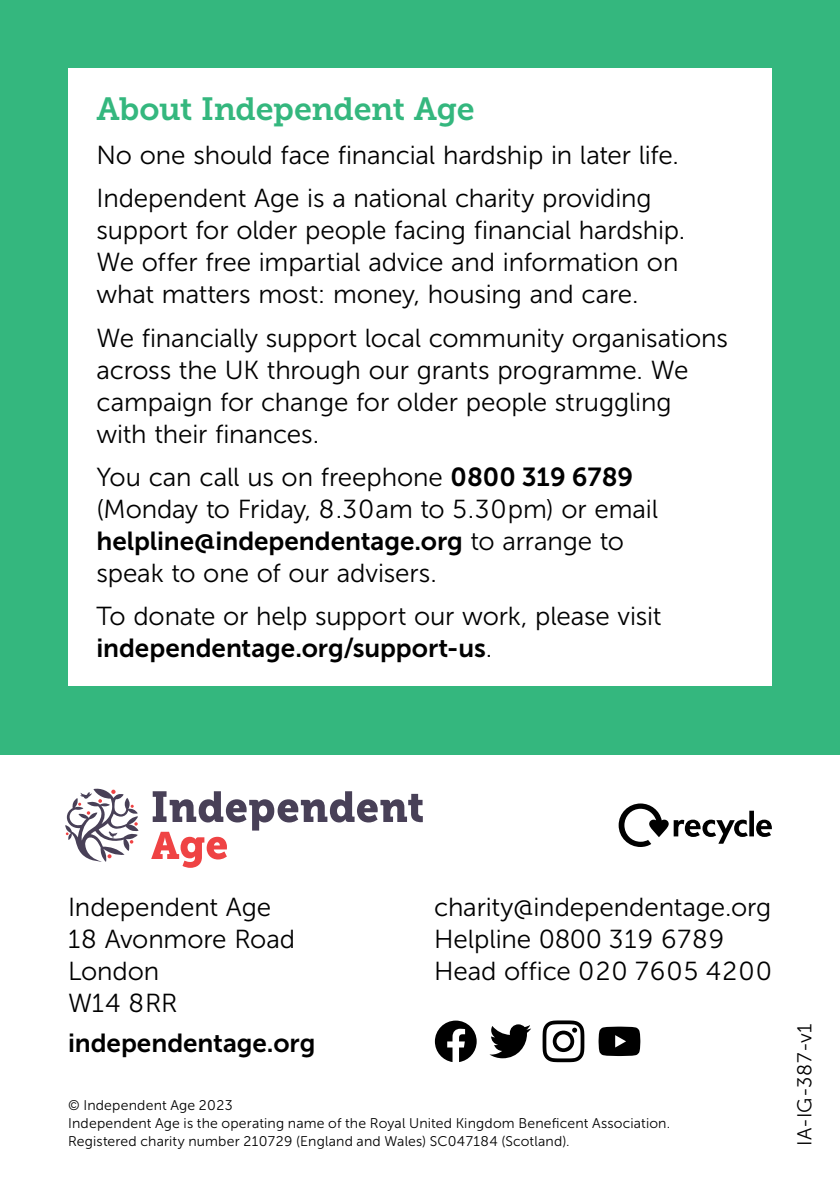
<style>
.page{position:relative;width:840px;height:1191px;background:#fff}
.page>*{position:absolute;margin:0;border:0;box-sizing:border-box;transform-origin:0 0}
.t1{font:32px "Museo Slab 700";letter-spacing:-.01em;color:#34b77e}
.Body{font:26px/32px "Museo Sans 300";letter-spacing:-.005em;color:#000}
.Body-2{font:26px "Museo Sans 700";color:#000}
.t2{font:20px "Museo Sans 300";letter-spacing:.005em;color:#000}
.t3{font:14px "Museo Sans 300";letter-spacing:.015em;color:#000}
.s1{font-family:"Museo Sans 700"}
</style>
<div class="page">
<div style="left:0;top:0;width:839px;height:754px;background:#34b77e"></div>
<div style="left:68px;top:68px;width:703px;height:617px;background:#fff"></div>
<svg style="left:618px;top:803px;width:153px;height:44px"></svg>
<svg style="left:65px;top:788px;width:73px;height:74px"></svg>
<svg style="left:151px;top:791px;width:271px;height:77px"></svg>
<svg style="left:434px;top:1020px;width:42px;height:42px"></svg>
<svg style="left:489px;top:1024px;width:42px;height:34px"></svg>
<svg style="left:542px;top:1020px;width:42px;height:42px"></svg>
<svg style="left:598px;top:1026px;width:42px;height:30px"></svg>
<h3 class="t1" style="left:96px;top:91px;width:379px">About Independent Age</h3>
<p class="Body" style="left:96px;top:139px;width:583px">No one should face financial hardship in later life.</p>
<p class="Body" style="left:96px;top:182px;width:590px">Independent Age is a national charity providing support for older people facing financial hardship.<br>We offer free impartial advice and information on what matters most: money, housing and care.</p>
<p class="Body" style="left:96px;top:322px;width:632px">We financially support local community organisations across the UK through our grants programme. We campaign for change for older people struggling with their finances.</p>
<p class="Body" style="left:96px;top:461px;width:563px">You can call us on freephone <span class="s1">0800 319 6789 </span>(Monday to Friday, 8.30am to 5.30pm) or email <span class="s1">helpline@independentage.org</span> to arrange to speak to one of our advisers.</p>
<p class="Body" style="left:96px;top:600px;width:566px">To donate or help support our work, please visit <span class="s1">independentage.org/support-us</span>.</p>
<p class="Body" style="left:68px;top:890px;width:228px">Independent Age<br>18 Avonmore Road<br>London<br>W14 8RR</p>
<p class="Body-2" style="left:68px;top:1028px;width:249px">independentage.org</p>
<p class="Body" style="left:434px;top:890px;width:339px">charity@independentage.org<br>Helpline 0800 319 6789<br>Head office 020 7605 4200</p>
<p class="t3" style="left:68px;top:1097px;width:166px">© Independent Age 2023</p>
<p class="t3" style="left:68px;top:1115px;width:603px">Independent Age is the operating name of the Royal United Kingdom Beneficent Association.</p>
<p class="t3" style="left:68px;top:1133px;width:502px">Registered charity number 210729 (England and Wales) SC047184 (Scotland).</p>
<p class="t2" style="left:793px;top:1145px;width:124px;rotate:-90deg">IA-IG-387-v1</p>
</div>
